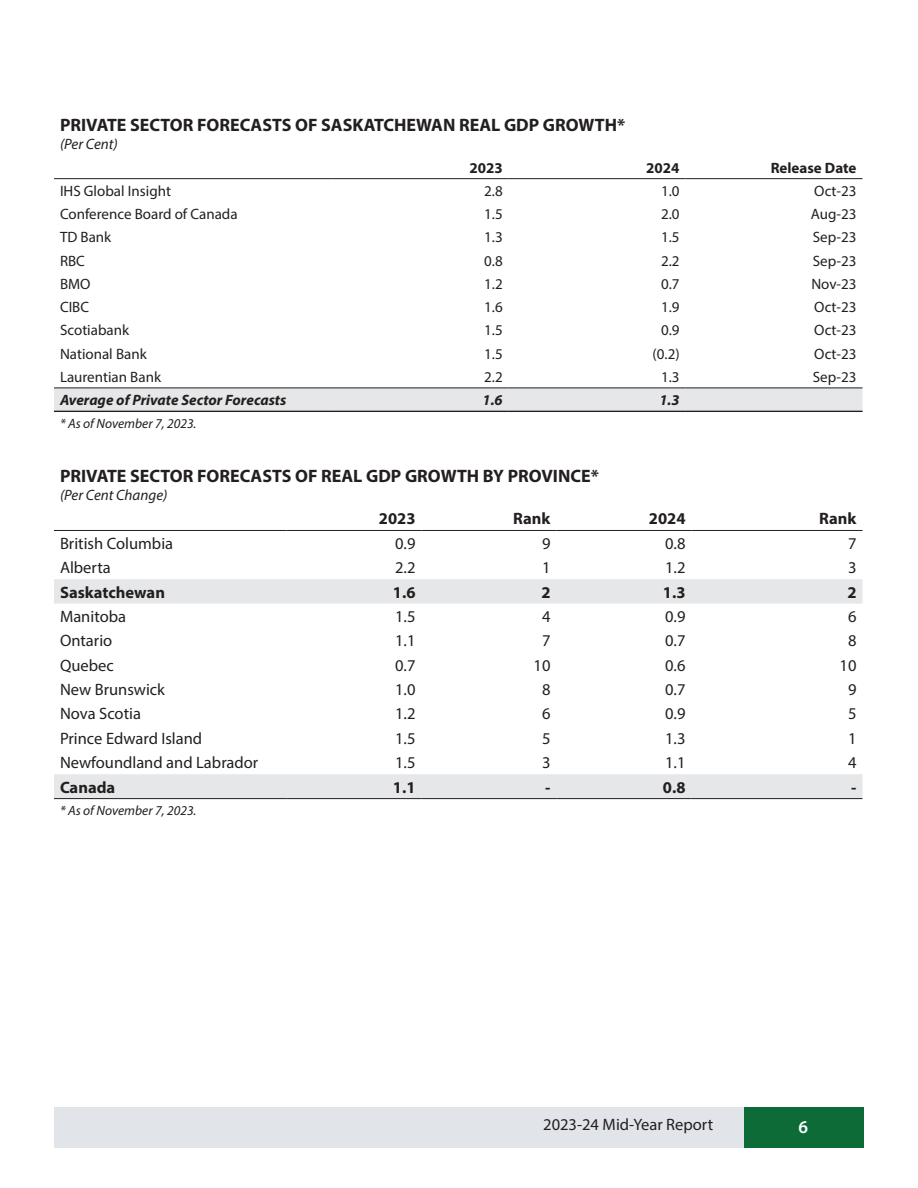
<style>
.page{position:relative;width:918px;height:1188px;background:#fff}
.page>*{position:absolute;margin:0;border:0;box-sizing:border-box;transform-origin:0 0}
.t1{font:700 18px "Myriad Pro";color:#231f20}
.t2{font:600 18px "Myriad Pro";color:#fff}
.t3{font:16.5px "Myriad Pro";color:#231f20}
.t4{font:700 16.5px "Myriad Pro";color:#231f20}
.t5{font:15px "Myriad Pro";color:#231f20}
.t6{font:italic 700 15px "Myriad Pro";color:#231f20}
.t7{font:italic 15px "Myriad Pro";color:#231f20}
.t8{font:700 15px "Myriad Pro";color:#231f20}
.t9{font:italic 13.5px "Myriad Pro";color:#231f20}
</style>
<div class="page">
<div style="left:54px;top:1107px;width:810px;height:41px;background:#e1e4e8"></div>
<div style="left:744px;top:1107px;width:120px;height:41px;background:#0d6b38"></div>
<div style="left:54px;top:389px;width:808px;height:22px;background:#e6e7e9"></div>
<hr style="left:54px;top:388px;width:278px;height:1px;background:#231f20">
<hr style="left:332px;top:388px;width:177px;height:1px;background:#231f20">
<hr style="left:509px;top:388px;width:177px;height:1px;background:#231f20">
<hr style="left:686px;top:388px;width:176px;height:1px;background:#231f20">
<hr style="left:54px;top:178px;width:278px;height:1px;background:#231f20">
<hr style="left:332px;top:178px;width:177px;height:1px;background:#231f20">
<hr style="left:509px;top:178px;width:177px;height:1px;background:#231f20">
<hr style="left:686px;top:178px;width:176px;height:1px;background:#231f20">
<hr style="left:54px;top:411px;width:278px;height:1px;background:#231f20">
<hr style="left:332px;top:411px;width:177px;height:1px;background:#231f20">
<hr style="left:509px;top:411px;width:177px;height:1px;background:#231f20">
<hr style="left:686px;top:411px;width:176px;height:1px;background:#231f20">
<div style="left:54px;top:579px;width:808px;height:25px;background:#e6e7e9"></div>
<div style="left:54px;top:774px;width:808px;height:24px;background:#e6e7e9"></div>
<hr style="left:54px;top:530px;width:233px;height:1px;background:#231f20">
<hr style="left:287px;top:530px;width:135px;height:1px;background:#231f20">
<hr style="left:422px;top:530px;width:135px;height:1px;background:#231f20">
<hr style="left:557px;top:530px;width:135px;height:1px;background:#231f20">
<hr style="left:692px;top:530px;width:170px;height:1px;background:#231f20">
<hr style="left:54px;top:798px;width:233px;height:1px;background:#231f20">
<hr style="left:287px;top:798px;width:135px;height:1px;background:#231f20">
<hr style="left:422px;top:798px;width:135px;height:1px;background:#231f20">
<hr style="left:557px;top:798px;width:135px;height:1px;background:#231f20">
<hr style="left:692px;top:798px;width:170px;height:1px;background:#231f20">
<p class="t1" style="left:60px;top:114px;width:567px">PRIVATE SECTOR FORECASTS OF SASKATCHEWAN REAL GDP GROWTH*</p>
<p class="t7" style="left:60px;top:135px;width:59px">(Per Cent)</p>
<p class="t8" style="left:469px;top:158px;width:35px">2023</p>
<p class="t8" style="left:646px;top:158px;width:35px">2024</p>
<p class="t8" style="left:771px;top:158px;width:87px">Release Date</p>
<p class="t5" style="left:60px;top:182px;width:113px">IHS Global Insight</p>
<p class="t5" style="left:484px;top:182px;width:20px">2.8</p>
<p class="t5" style="left:661px;top:182px;width:20px">1.0</p>
<p class="t5" style="left:814px;top:182px;width:44px">Oct-23</p>
<p class="t5" style="left:60px;top:205px;width:179px">Conference Board of Canada</p>
<p class="t5" style="left:484px;top:205px;width:20px">1.5</p>
<p class="t5" style="left:661px;top:205px;width:20px">2.0</p>
<p class="t5" style="left:811px;top:205px;width:47px">Aug-23</p>
<p class="t5" style="left:60px;top:228px;width:53px">TD Bank</p>
<p class="t5" style="left:484px;top:228px;width:20px">1.3</p>
<p class="t5" style="left:661px;top:228px;width:20px">1.5</p>
<p class="t5" style="left:813px;top:228px;width:45px">Sep-23</p>
<p class="t5" style="left:60px;top:251px;width:26px">RBC</p>
<p class="t5" style="left:484px;top:251px;width:20px">0.8</p>
<p class="t5" style="left:661px;top:251px;width:20px">2.2</p>
<p class="t5" style="left:813px;top:251px;width:45px">Sep-23</p>
<p class="t5" style="left:60px;top:275px;width:32px">BMO</p>
<p class="t5" style="left:484px;top:275px;width:20px">1.2</p>
<p class="t5" style="left:661px;top:275px;width:20px">0.7</p>
<p class="t5" style="left:811px;top:275px;width:47px">Nov-23</p>
<p class="t5" style="left:60px;top:298px;width:31px">CIBC</p>
<p class="t5" style="left:484px;top:298px;width:20px">1.6</p>
<p class="t5" style="left:661px;top:298px;width:20px">1.9</p>
<p class="t5" style="left:814px;top:298px;width:44px">Oct-23</p>
<p class="t5" style="left:60px;top:321px;width:71px">Scotiabank</p>
<p class="t5" style="left:484px;top:321px;width:20px">1.5</p>
<p class="t5" style="left:661px;top:321px;width:20px">0.9</p>
<p class="t5" style="left:814px;top:321px;width:44px">Oct-23</p>
<p class="t5" style="left:60px;top:344px;width:88px">National Bank</p>
<p class="t5" style="left:484px;top:344px;width:20px">1.5</p>
<p class="t5" style="left:653px;top:344px;width:29px">(0.2)</p>
<p class="t5" style="left:814px;top:344px;width:44px">Oct-23</p>
<p class="t5" style="left:60px;top:368px;width:103px">Laurentian Bank</p>
<p class="t5" style="left:484px;top:368px;width:20px">2.2</p>
<p class="t5" style="left:661px;top:368px;width:20px">1.3</p>
<p class="t5" style="left:813px;top:368px;width:45px">Sep-23</p>
<p class="t6" style="left:60px;top:390px;width:228px">Average of Private Sector Forecasts</p>
<p class="t6" style="left:483px;top:390px;width:22px">1.6</p>
<p class="t6" style="left:660px;top:390px;width:22px">1.3</p>
<p class="t9" style="left:60px;top:415px;width:138px">* As of November 7, 2023.</p>
<p class="t1" style="left:60px;top:464px;width:541px">PRIVATE SECTOR FORECASTS OF REAL GDP GROWTH BY PROVINCE*</p>
<p class="t7" style="left:60px;top:486px;width:109px">(Per Cent Change)</p>
<p class="t4" style="left:379px;top:508px;width:38px">2023</p>
<p class="t4" style="left:513px;top:508px;width:39px">Rank</p>
<p class="t4" style="left:649px;top:508px;width:38px">2024</p>
<p class="t4" style="left:819px;top:508px;width:39px">Rank</p>
<p class="t3" style="left:60px;top:533px;width:115px">British Columbia</p>
<p class="t3" style="left:395px;top:533px;width:22px">0.9</p>
<p class="t3" style="left:542px;top:533px;width:10px">9</p>
<p class="t3" style="left:665px;top:533px;width:22px">0.8</p>
<p class="t3" style="left:848px;top:533px;width:10px">7</p>
<p class="t3" style="left:60px;top:558px;width:52px">Alberta</p>
<p class="t3" style="left:395px;top:558px;width:22px">2.2</p>
<p class="t3" style="left:542px;top:558px;width:10px">1</p>
<p class="t3" style="left:665px;top:558px;width:22px">1.2</p>
<p class="t3" style="left:848px;top:558px;width:10px">3</p>
<p class="t4" style="left:60px;top:581px;width:107px">Saskatchewan</p>
<p class="t4" style="left:393px;top:581px;width:24px">1.6</p>
<p class="t4" style="left:541px;top:581px;width:11px">2</p>
<p class="t4" style="left:663px;top:581px;width:24px">1.3</p>
<p class="t4" style="left:847px;top:581px;width:11px">2</p>
<p class="t3" style="left:60px;top:606px;width:68px">Manitoba</p>
<p class="t3" style="left:395px;top:606px;width:22px">1.5</p>
<p class="t3" style="left:542px;top:606px;width:10px">4</p>
<p class="t3" style="left:665px;top:606px;width:22px">0.9</p>
<p class="t3" style="left:848px;top:606px;width:10px">6</p>
<p class="t3" style="left:60px;top:631px;width:54px">Ontario</p>
<p class="t3" style="left:395px;top:631px;width:22px">1.1</p>
<p class="t3" style="left:542px;top:631px;width:10px">7</p>
<p class="t3" style="left:665px;top:631px;width:22px">0.7</p>
<p class="t3" style="left:848px;top:631px;width:10px">8</p>
<p class="t3" style="left:60px;top:655px;width:55px">Quebec</p>
<p class="t3" style="left:395px;top:655px;width:22px">0.7</p>
<p class="t3" style="left:534px;top:655px;width:18px">10</p>
<p class="t3" style="left:665px;top:655px;width:22px">0.6</p>
<p class="t3" style="left:840px;top:655px;width:18px">10</p>
<p class="t3" style="left:60px;top:679px;width:107px">New Brunswick</p>
<p class="t3" style="left:395px;top:679px;width:22px">1.0</p>
<p class="t3" style="left:542px;top:679px;width:10px">8</p>
<p class="t3" style="left:665px;top:679px;width:22px">0.7</p>
<p class="t3" style="left:848px;top:679px;width:10px">9</p>
<p class="t3" style="left:60px;top:704px;width:82px">Nova Scotia</p>
<p class="t3" style="left:395px;top:704px;width:22px">1.2</p>
<p class="t3" style="left:542px;top:704px;width:10px">6</p>
<p class="t3" style="left:665px;top:704px;width:22px">0.9</p>
<p class="t3" style="left:848px;top:704px;width:10px">5</p>
<p class="t3" style="left:60px;top:728px;width:144px">Prince Edward Island</p>
<p class="t3" style="left:395px;top:728px;width:22px">1.5</p>
<p class="t3" style="left:542px;top:728px;width:10px">5</p>
<p class="t3" style="left:665px;top:728px;width:22px">1.3</p>
<p class="t3" style="left:848px;top:728px;width:10px">1</p>
<p class="t3" style="left:60px;top:753px;width:200px">Newfoundland and Labrador</p>
<p class="t3" style="left:395px;top:753px;width:22px">1.5</p>
<p class="t3" style="left:542px;top:753px;width:10px">3</p>
<p class="t3" style="left:665px;top:753px;width:22px">1.1</p>
<p class="t3" style="left:848px;top:753px;width:10px">4</p>
<p class="t4" style="left:60px;top:776px;width:57px">Canada</p>
<p class="t4" style="left:393px;top:776px;width:24px">1.1</p>
<p class="t4" style="left:545px;top:776px;width:7px">-</p>
<p class="t4" style="left:663px;top:776px;width:24px">0.8</p>
<p class="t4" style="left:851px;top:776px;width:7px">-</p>
<p class="t9" style="left:60px;top:802px;width:138px">* As of November 7, 2023.</p>
<p class="t3" style="left:543px;top:1114px;width:171px">2023-24 Mid-Year Report</p>
<p class="t2" style="left:798px;top:1115px;width:11px">6</p>
</div>
